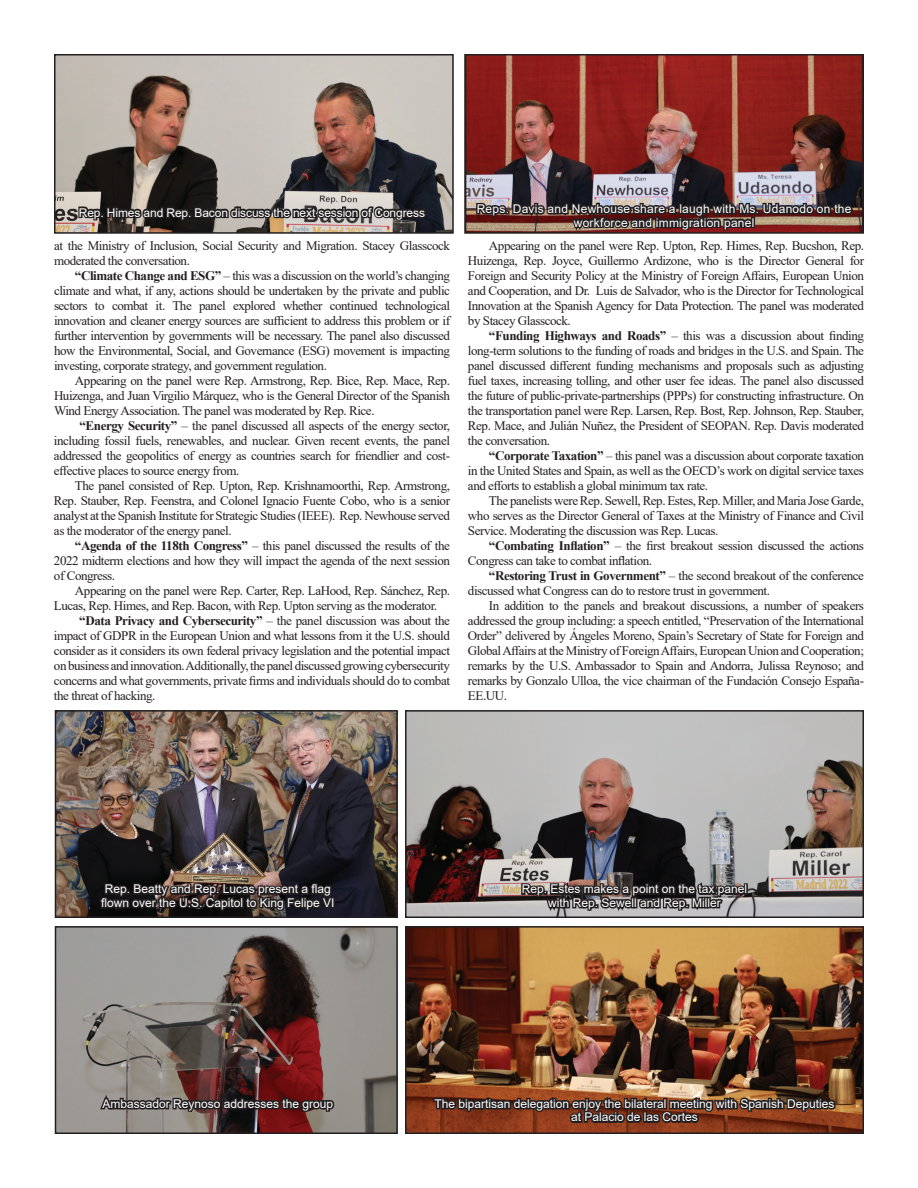
<style>
.page{position:relative;width:918px;height:1188px;background:#fff}
.page>*{position:absolute;margin:0;border:0;box-sizing:border-box;transform-origin:0 0}
.t1{font:13.05px/15px "Times New Roman";letter-spacing:-.035em;color:#231f20;text-align:justify}
.t2{font:12px/13.5px "Arial";color:#fff;text-align:center}
.t3{font:12px/13.5px "Arial";letter-spacing:.02em;color:#fff;text-align:center}
.s1{font-weight:700}
</style>
<div class="page">
<img style="left:57px;top:57px;width:394px;height:174px">
<div style="left:54px;top:54px;width:400px;height:180px;border:2px solid #231f20"></div>
<svg style="left:74px;top:203px;width:355px;height:20px;background:#575250"></svg>
<img style="left:467px;top:57px;width:394px;height:174px">
<div style="left:464px;top:54px;width:400px;height:180px;border:2px solid #231f20"></div>
<img style="left:472px;top:188px;width:383px;height:46px">
<div style="left:751px;top:216px;width:4px;height:12px;border:3px solid #231f20"></div>
<img style="left:408px;top:929px;width:453px;height:202px">
<div style="left:405px;top:926px;width:459px;height:208px;border:2px solid #231f20"></div>
<svg style="left:432px;top:1090px;width:406px;height:39px;background:#6d3a23"></svg>
<img style="left:58px;top:929px;width:337px;height:202px">
<div style="left:55px;top:926px;width:343px;height:208px;border:2px solid #231f20"></div>
<svg style="left:98px;top:1087px;width:239px;height:32px;background:#5d4442"></svg>
<img style="left:408px;top:713px;width:453px;height:202px">
<div style="left:405px;top:710px;width:459px;height:208px;border:2px solid #231f20"></div>
<img style="left:58px;top:713px;width:337px;height:202px">
<div style="left:55px;top:710px;width:343px;height:208px;border:2px solid #231f20"></div>
<svg style="left:98px;top:880px;width:237px;height:48px"></svg>
<div style="left:331px;top:897px;width:4px;height:11px;border:3px solid #231f20"></div>
<svg style="left:517px;top:880px;width:231px;height:48px"></svg>
<p class="t2" style="left:79px;top:206px;width:348px">Rep. Himes and Rep. Bacon discuss the next session of Congress</p>
<p class="t1" style="left:54px;top:238px;width:398px">at the Ministry of Inclusion, Social Security and Migration. Stacey Glasscock moderated the conversation.</p>
<p class="t1" style="left:54px;top:268px;width:398px;text-indent:21px"><span class="s1">“Climate Change and ESG”</span> – this was a discussion on the world’s changing climate and what, if any, actions should be undertaken by the private and public sectors to combat it. The panel explored whether continued technological innovation and cleaner energy sources are sufficient to address this problem or if further intervention by governments will be necessary. The panel also discussed how the Environmental, Social, and Governance (ESG) movement is impacting investing, corporate strategy, and government regulation.</p>
<p class="t1" style="left:54px;top:373px;width:398px;text-indent:21px">Appearing on the panel were Rep. Armstrong, Rep. Bice, Rep. Mace, Rep.<br>Huizenga, and Juan Virgilio Márquez, who is the General Director of the Spanish Wind Energy Association. The panel was moderated by Rep. Rice.</p>
<p class="t1" style="left:54px;top:418px;width:398px;text-indent:26px"><span class="s1">“Energy Security”</span> – the panel discussed all aspects of the energy sector, including fossil fuels, renewables, and nuclear. Given recent events, the panel addressed the geopolitics of energy as countries search for friendlier and cost&shy;effective places to source energy from.</p>
<p class="t1" style="left:54px;top:478px;width:398px;text-indent:21px">The panel consisted of Rep. Upton, Rep. Krishnamoorthi, Rep. Armstrong, Rep. Stauber, Rep. Feenstra, and Colonel Ignacio Fuente Cobo, who is a senior analyst at the Spanish Institute for Strategic Studies (IEEE). Rep. Newhouse served as the moderator of the energy panel.</p>
<p class="t1" style="left:54px;top:538px;width:398px;text-indent:21px"><span class="s1">“Agenda of the 118th Congress”</span> – this panel discussed the results of the 2022 midterm elections and how they will impact the agenda of the next session of Congress.</p>
<p class="t1" style="left:75px;top:583px;width:377px">Appearing on the panel were Rep. Carter, Rep. LaHood, Rep. Sánchez, Rep.</p>
<p class="t1" style="left:54px;top:598px;width:385px">Lucas, Rep. Himes, and Rep. Bacon, with Rep. Upton serving as the moderator.</p>
<p class="t1" style="left:79px;top:613px;width:372px"><span class="s1">“Data Privacy and Cybersecurity”</span> – the panel discussion was about the</p>
<p class="t1" style="left:54px;top:628px;width:398px">impact of GDPR in the European Union and what lessons from it the U.S. should</p>
<p class="t1" style="left:54px;top:643px;width:398px">consider as it considers its own federal privacy legislation and the potential impact</p>
<p class="t1" style="left:54px;top:658px;width:398px">on business and innovation. Additionally, the panel discussed growing cybersecurity</p>
<p class="t1" style="left:54px;top:673px;width:398px">concerns and what governments, private firms and individuals should do to combat</p>
<p class="t1" style="left:54px;top:688px;width:103px">the threat of hacking.</p>
<p class="t3" style="left:477px;top:202px;width:376px">Reps. Davis and Newhouse share a laugh with Ms. Udanodo on the workforce and immigration panel</p>
<p class="t1" style="left:468px;top:238px;width:398px;text-indent:21px">Appearing on the panel were Rep. Upton, Rep. Himes, Rep. Bucshon, Rep.<br>Huizenga, Rep. Joyce, Guillermo Ardizone, who is the Director General for Foreign and Security Policy at the Ministry of Foreign Affairs, European Union and Cooperation, and Dr. Luis de Salvador, who is the Director for Technological Innovation at the Spanish Agency for Data Protection. The panel was moderated by Stacey Glasscock.</p>
<p class="t1" style="left:468px;top:328px;width:398px;text-indent:21px"><span class="s1">“Funding Highways and Roads”</span> – this was a discussion about finding long-term solutions to the funding of roads and bridges in the U.S. and Spain. The panel discussed different funding mechanisms and proposals such as adjusting fuel taxes, increasing tolling, and other user fee ideas. The panel also discussed the future of public-private-partnerships (PPPs) for constructing infrastructure. On the transportation panel were Rep. Larsen, Rep. Bost, Rep. Johnson, Rep. Stauber, Rep. Mace, and Julián Nuñez, the President of SEOPAN. Rep. Davis moderated the conversation.</p>
<p class="t1" style="left:468px;top:448px;width:398px;text-indent:21px"><span class="s1">“Corporate Taxation”</span> – this panel was a discussion about corporate taxation in the United States and Spain, as well as the OECD’s work on digital service taxes and efforts to establish a global minimum tax rate.</p>
<p class="t1" style="left:468px;top:493px;width:398px;text-indent:21px">The panelists were Rep. Sewell, Rep. Estes, Rep. Miller, and Maria Jose Garde, who serves as the Director General of Taxes at the Ministry of Finance and Civil Service. Moderating the discussion was Rep. Lucas.</p>
<p class="t1" style="left:468px;top:538px;width:398px;text-indent:21px"><span class="s1">“Combating Inflation”</span> – the first breakout session discussed the actions<br>Congress can take to combat inflation.</p>
<p class="t1" style="left:468px;top:568px;width:397px;text-indent:21px"><span class="s1">“Restoring Trust in Government”</span> – the second breakout of the conference discussed what Congress can do to restore trust in government.</p>
<p class="t1" style="left:468px;top:598px;width:398px;text-indent:21px">In addition to the panels and breakout discussions, a number of speakers addressed the group including: a speech entitled, “Preservation of the International Order” delivered by Ángeles Moreno, Spain’s Secretary of State for Foreign and Global Affairs at the Ministry of Foreign Affairs, European Union and Cooperation; remarks by the U.S. Ambassador to Spain and Andorra, Julissa Reynoso; and remarks by Gonzalo Ulloa, the vice chairman of the Fundación Consejo España-EE.UU.</p>
<p class="t2" style="left:101px;top:882px;width:235px">Rep. Beatty and Rep. Lucas present a flag flown over the U.S. Capitol to King Felipe VI</p>
<p class="t2" style="left:522px;top:882px;width:227px">Rep. Estes makes a point on the tax panel with Rep. Sewell and Rep. Miller</p>
<p class="t2" style="left:102px;top:1097px;width:232px">Ambassador Reynoso addresses the group</p>
<p class="t2" style="left:434px;top:1097px;width:402px">The bipartisan delegation enjoy the bilateral meeting with Spanish Deputies at Palacio de las Cortes</p>
</div>
